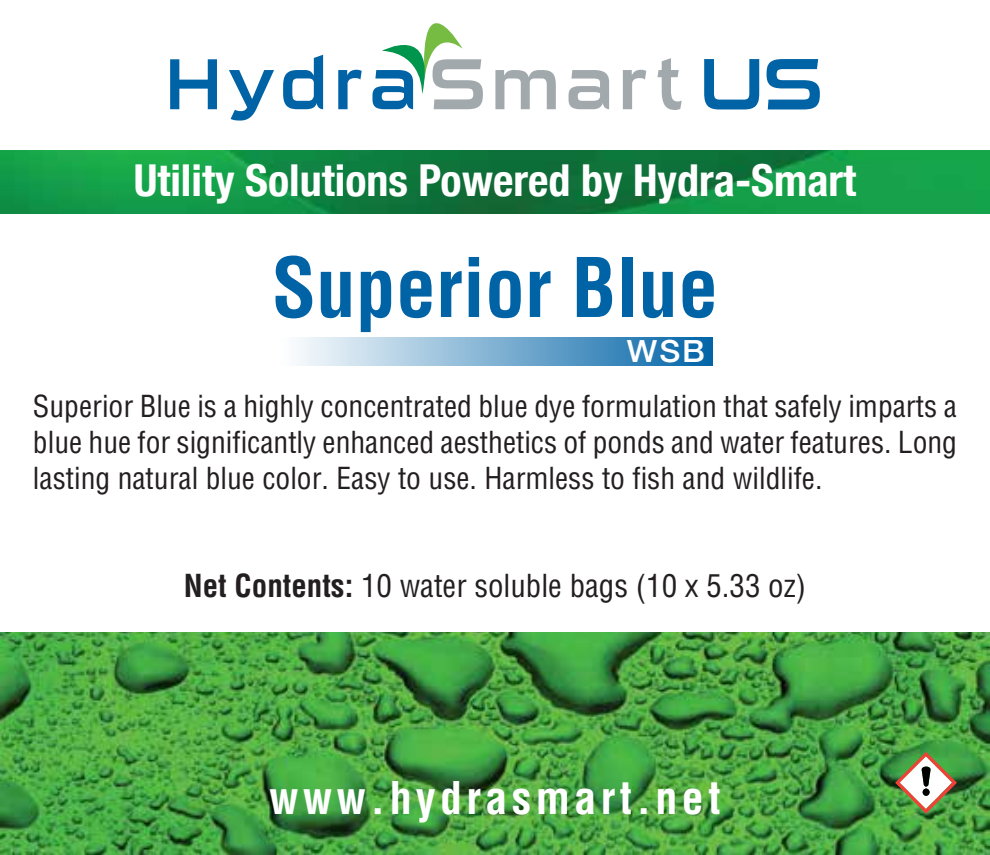
<style>
.page{position:relative;width:990px;height:855px;background:#fff}
.page>*{position:absolute;margin:0;border:0;box-sizing:border-box;transform-origin:0 0}
.t1{font:700 condensed 80px "Helvetica";color:#0063a6}
.t2{font:700 condensed 44px "Helvetica Neue";color:#fff}
.t3{font:700 condensed 44px "Helvetica";letter-spacing:.1em;color:#fff}
.t4{font:condensed 31px "Helvetica";color:#231f20}
.t5{font:500 30.5px "Helvetica Neue";color:#fff;scale:1.06 1}
.t6{font:condensed 29.5px/35.5px "Helvetica";color:#231f20;text-align:justify}
.s1{font-weight:700}
</style>
<div class="page">
<img style="left:0;top:150px;width:990px;height:64px">
<img style="left:0;top:632px;width:990px;height:223px">
<svg style="left:895px;top:752px;width:62px;height:62px"></svg>
<svg style="left:170px;top:59px;width:47px;height:50px"></svg>
<svg style="left:229px;top:70px;width:45px;height:51px"></svg>
<svg style="left:283px;top:55px;width:40px;height:54px"></svg>
<svg style="left:338px;top:70px;width:24px;height:39px"></svg>
<svg style="left:495px;top:70px;width:61px;height:39px"></svg>
<svg style="left:569px;top:70px;width:40px;height:39px"></svg>
<svg style="left:623px;top:70px;width:23px;height:39px"></svg>
<svg style="left:657px;top:58px;width:25px;height:52px"></svg>
<svg style="left:372px;top:23px;width:111px;height:86px"></svg>
<svg style="left:704px;top:59px;width:55px;height:50px"></svg>
<svg style="left:767px;top:59px;width:53px;height:50px"></svg>
<div style="left:278px;top:337px;width:435px;height:28px;background:linear-gradient(to right,#fff,#0264a7)"></div>
<h2 class="t2" style="left:134px;top:143px;width:724px">Utility Solutions Powered by Hydra-Smart</h2>
<h1 class="t1" style="left:272px;top:238px;width:448px">Superior Blue</h1>
<p class="t5" style="left:627px;top:327px;width:75px">WSB</p>
<p class="t6" style="left:33px;top:389px;width:926px">Superior Blue is a highly concentrated blue dye formulation that safely imparts a blue hue for significantly enhanced aesthetics of ponds and water features. Long lasting natural blue color. Easy to use. Harmless to fish and wildlife.</p>
<p class="t4" style="left:184px;top:566px;width:624px"><span class="s1">Net Contents:</span> 10 water soluble bags (10 x 5.33 oz)</p>
<h2 class="t3" style="left:269px;top:770px;width:453px">www.hydrasmart.net</h2>
</div>
